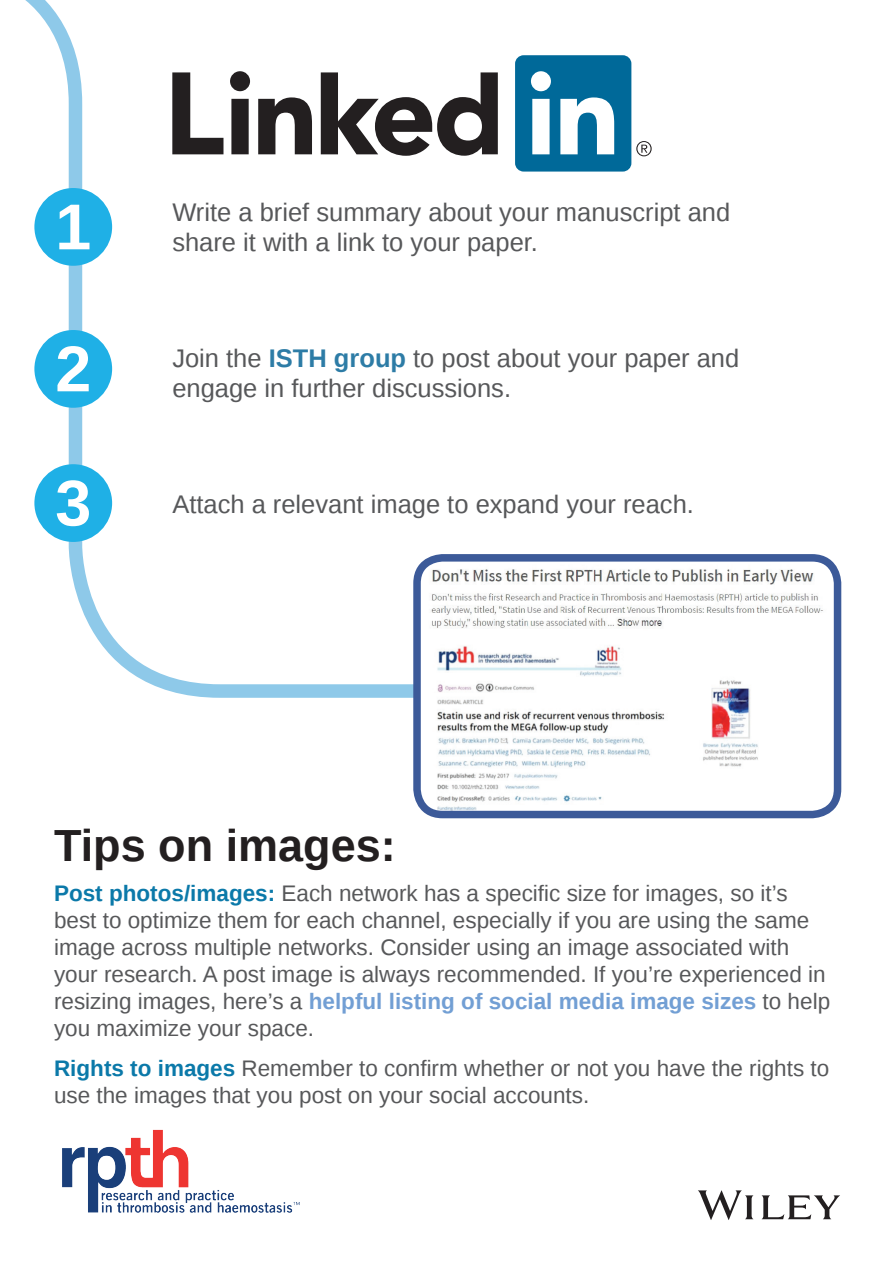
<style>
.page{position:relative;width:893px;height:1263px;background:#fff}
.page>*{position:absolute;margin:0;border:0;box-sizing:border-box;transform-origin:0 0}
.t1{font:700 64.8px/142.1px "Liberation Sans";color:#fff}
.t2{font:700 45px "Liberation Sans";color:#231f20}
.t3{font:25.5px/30.6px "Liberation Sans";color:#57585a}
.t4{font:22.5px/27px "Liberation Sans";color:#57585a}
.s1{font-weight:700;color:#2d7ca6}
.s2{font-weight:700;color:#0b79a9}
.s3{font-weight:700;color:#729fd4}
</style>
<div class="page">
<img style="left:62px;top:1129px;width:238px;height:84px">
<svg style="left:25px;top:0;width:621px;height:698px"></svg>
<div style="left:34px;top:188px;width:78px;height:78px;background:#1fb0e6;border-radius:50%"></div>
<div style="left:34px;top:330px;width:78px;height:78px;background:#1fb0e6;border-radius:50%"></div>
<div style="left:34px;top:464px;width:78px;height:78px;background:#1fb0e6;border-radius:50%"></div>
<svg style="left:636px;top:141px;width:16px;height:15px"></svg>
<svg style="left:172px;top:72px;width:51px;height:82px"></svg>
<svg style="left:230px;top:71px;width:20px;height:83px"></svg>
<svg style="left:258px;top:97px;width:54px;height:57px"></svg>
<svg style="left:321px;top:72px;width:177px;height:84px"></svg>
<div style="left:515px;top:55px;width:116px;height:117px;background:#006999;border-radius:8px"></div>
<svg style="left:531px;top:71px;width:20px;height:83px"></svg>
<svg style="left:560px;top:97px;width:54px;height:57px"></svg>
<img style="left:417px;top:558px;width:415px;height:251px">
<div style="left:413px;top:554px;width:428px;height:264px;border:8px solid #3c5a99;border-radius:26px"></div>
<svg style="left:698px;top:1190px;width:142px;height:30px"></svg>
<h1 class="t1" style="left:55px;top:155px;width:38px">1<br>2</h1>
<h1 class="t1" style="left:55px;top:431px;width:38px">3</h1>
<p class="t3" style="left:172px;top:197px;width:559px">Write a brief summary about your manuscript and share it with a link to your paper.</p>
<p class="t3" style="left:172px;top:344px;width:568px">Join the <span class="s1">ISTH group</span> to post about your paper and engage in further discussions.</p>
<p class="t3" style="left:172px;top:490px;width:523px">Attach a relevant image to expand your reach.</p>
<h2 class="t2" style="left:54px;top:815px;width:343px">Tips on images:</h2>
<p class="t4" style="left:54px;top:881px;width:778px"><span class="s2">Post photos/images:</span> Each network has a specific size for images, so it’s best to optimize them for each channel, especially if you are using the same image across multiple networks. Consider using an image associated with your research. A post image is always recommended. If you’re experienced in resizing images, here’s a <span class="s3">helpful listing of social media image sizes</span> to help you maximize your space.</p>
<p class="t4" style="left:54px;top:1056px;width:777px"><span class="s2">Rights to images</span> Remember to confirm whether or not you have the rights to use the images that you post on your social accounts.</p>
</div>
